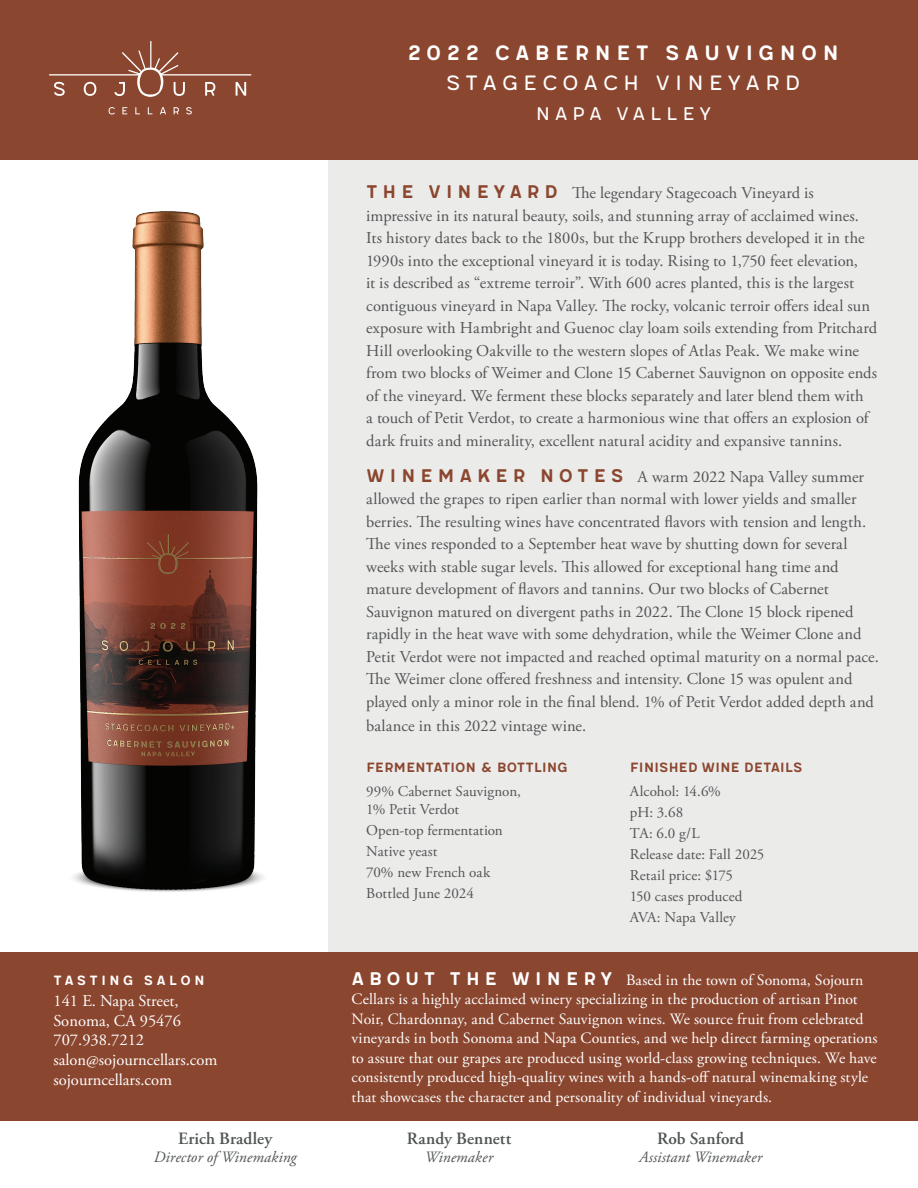
<style>
.page{position:relative;width:918px;height:1188px;background:#fff}
.page>*{position:absolute;margin:0;border:0;box-sizing:border-box;transform-origin:0 0}
.t1{font:25.5px "Meltow San 200";letter-spacing:.2em;color:#fff}
.t2{font:25.5px "Meltow San 100";letter-spacing:.2em;color:#fff}
.t3{font:22.5px "Meltow San 100";letter-spacing:.2em;color:#fff}
.t4{font:600 17.25px "Adobe Garamond Pro";letter-spacing:.005em;color:#525555}
.t5{font:16.5px/22.5px "Adobe Garamond Pro";letter-spacing:.005em;color:#525555}
.t6{font:16.5px/19.8px "Adobe Garamond Pro";color:#fff}
.t7{font:16.5px "Meltow San 200";letter-spacing:-.015em;color:#8b462f}
.t8{font:16.5px "Meltow San 200";letter-spacing:.185em;color:#fff}
.t9{font:15.75px/19.5px "Adobe Garamond Pro";letter-spacing:.01em;color:#fff}
.t10{font:italic 15.75px "Adobe Garamond Pro";letter-spacing:.005em;color:#525555}
.t11{font:15px/21px "Adobe Garamond Pro";color:#525555}
.s1{font-family:"Meltow San 200";font-size:22.5px;color:#8b462f}
.s2{font-family:"Meltow San 200";font-size:22.5px}
</style>
<div class="page">
<img style="left:73px;top:211px;width:190px;height:681px">
<div style="left:328px;top:0;width:590px;height:968px;background:#ebebea"></div>
<div style="left:0;top:0;width:918px;height:160px;background:#8b462f"></div>
<div style="left:0;top:953px;width:918px;height:168px;background:#8b462f"></div>
<svg style="left:49px;top:41px;width:202px;height:56px"></svg>
<svg style="left:109px;top:107px;width:6px;height:7px"></svg>
<svg style="left:122px;top:107px;width:5px;height:7px"></svg>
<svg style="left:135px;top:107px;width:5px;height:7px"></svg>
<svg style="left:160px;top:107px;width:6px;height:7px"></svg>
<svg style="left:174px;top:107px;width:5px;height:7px"></svg>
<svg style="left:186px;top:107px;width:6px;height:7px"></svg>
<p class="t8" style="left:53px;top:970px;width:153px">TastinG salon</p>
<p class="t6" style="left:53px;top:991px;width:165px">141 E. Napa Street,<br>Sonoma, CA 95476<br>707.938.7212 salon@sojourncellars.com sojourncellars.com</p>
<p class="t4" style="left:178px;top:1129px;width:96px">Erich Bradley</p>
<p class="t10" style="left:154px;top:1148px;width:145px">Director of Winemaking</p>
<h1 class="t1" style="left:407px;top:38px;width:433px">2022 CABERNET SAUVIGNON</h1>
<h1 class="t2" style="left:446px;top:69px;width:356px">STAGECOACH VINEYARD</h1>
<h2 class="t3" style="left:536px;top:101px;width:176px">NAPA VALLEY</h2>
<p class="t5" style="left:366px;top:182px;width:513px"><span class="s1">T H E V I N E Y A R D</span> The legendary Stagecoach Vineyard is impressive in its natural beauty, soils, and stunning array of acclaimed wines.<br>Its history dates back to the 1800s, but the Krupp brothers developed it in the 1990s into the exceptional vineyard it is today. Rising to 1,750 feet elevation,<br>it is described as “extreme terroir”. With 600 acres planted, this is the largest contiguous vineyard in Napa Valley. The rocky, volcanic terroir offers ideal sun exposure with Hambright and Guenoc clay loam soils extending from Pritchard Hill overlooking Oakville to the western slopes of Atlas Peak. We make wine from two blocks of Weimer and Clone 15 Cabernet Sauvignon on opposite ends of the vineyard. We ferment these blocks separately and later blend them with<br>a touch of Petit Verdot, to create a harmonious wine that offers an explosion of dark fruits and minerality, excellent natural acidity and expansive tannins.</p>
<p class="t5" style="left:366px;top:466px;width:514px"><span class="s1">W I N E M A K E R N O T E S</span> A warm 2022 Napa Valley summer allowed the grapes to ripen earlier than normal with lower yields and smaller berries. The resulting wines have concentrated flavors with tension and length.<br>The vines responded to a September heat wave by shutting down for several weeks with stable sugar levels. This allowed for exceptional hang time and mature development of flavors and tannins. Our two blocks of Cabernet Sauvignon matured on divergent paths in 2022. The Clone 15 block ripened rapidly in the heat wave with some dehydration, while the Weimer Clone and Petit Verdot were not impacted and reached optimal maturity on a normal pace.<br>The Weimer clone offered freshness and intensity. Clone 15 was opulent and played only a minor role in the final blend. 1% of Petit Verdot added depth and</p>
<p class="t5" style="left:366px;top:715px;width:222px">balance in this 2022 vintage wine.</p>
<p class="t7" style="left:366px;top:757px;width:203px">fermentation &amp; Bottling</p>
<p class="t11" style="left:366px;top:783px;width:156px;line-height:18px">99% Cabernet Sauvignon,<br>1% Petit Verdot</p>
<p class="t11" style="left:366px;top:821px;width:138px">Open-top fermentation<br>Native yeast<br>70% new French oak<br>Bottled June 2024</p>
<p class="t7" style="left:630px;top:757px;width:174px">finished wine details</p>
<p class="t11" style="left:630px;top:782px;width:136px">Alcohol: 14.6%<br>pH: 3.68<br>TA: 6.0 g/L<br>Release date: Fall 2025<br>Retail price: $175<br>150 cases produced<br>AVA: Napa Valley</p>
<p class="t9" style="left:352px;top:970px;width:528px"><span class="s2">A B O U T T H E W I N E R Y</span> Based in the town of Sonoma, Sojourn Cellars is a highly acclaimed winery specializing in the production of artisan Pinot Noir, Chardonnay, and Cabernet Sauvignon wines. We source fruit from celebrated vineyards in both Sonoma and Napa Counties, and we help direct farming operations to assure that our grapes are produced using world-class growing techniques. We have consistently produced high-quality wines with a hands-off natural winemaking style that showcases the character and personality of individual vineyards.</p>
<p class="t4" style="left:407px;top:1129px;width:106px">Randy Bennett</p>
<p class="t10" style="left:425px;top:1148px;width:70px">Winemaker</p>
<p class="t4" style="left:657px;top:1129px;width:88px">Rob Sanford</p>
<p class="t10" style="left:639px;top:1148px;width:124px">Assistant Winemaker</p>
</div>
